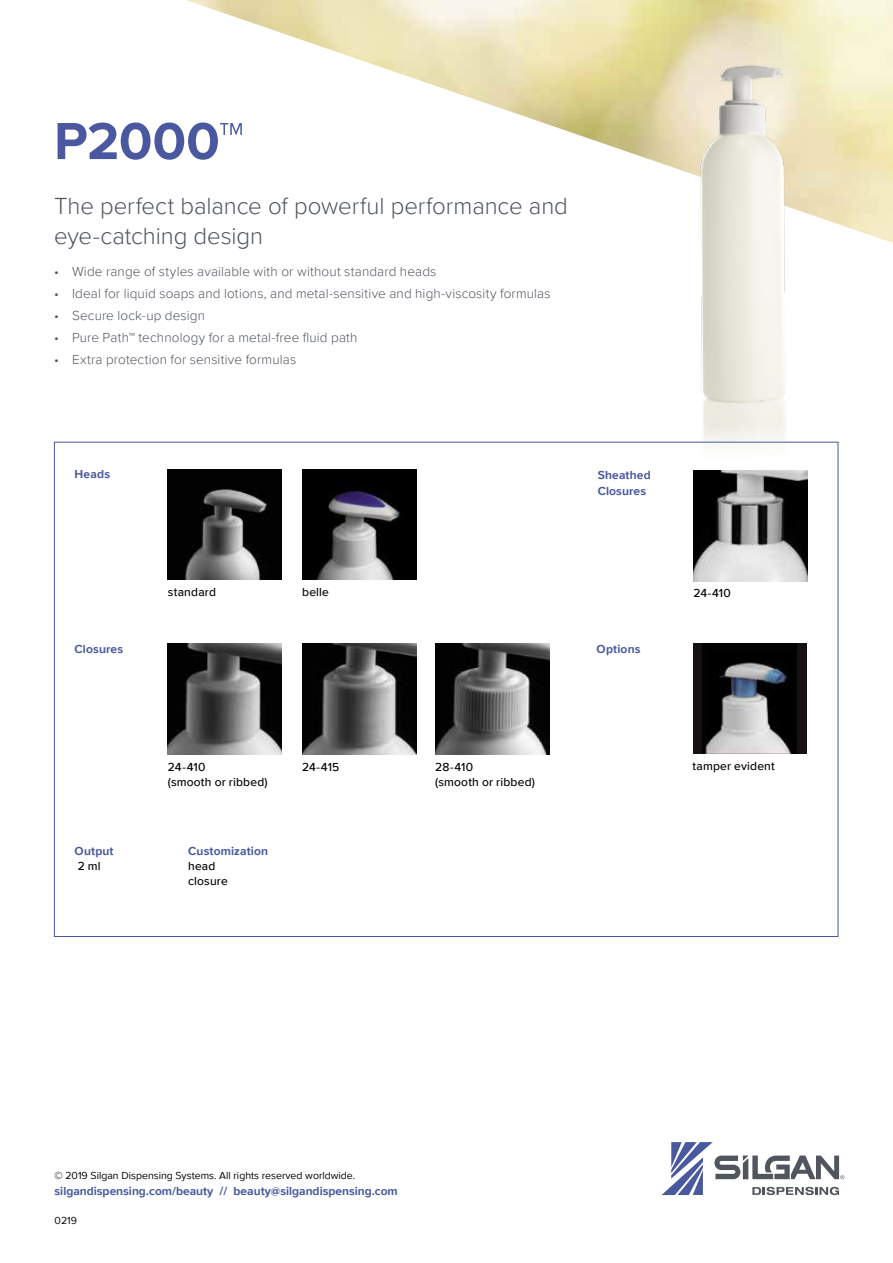
<style>
.page{position:relative;width:893px;height:1263px;background:#fff}
.page>*{position:absolute;margin:0;border:0;box-sizing:border-box;transform-origin:0 0}
.t1{font:700 54px "Proxima Nova";letter-spacing:-.005em;color:#49589f}
.t2{font:300 24px/30px "Proxima Nova";letter-spacing:-.005em;color:#50555e}
.t3{font:300 13.5px "Proxima Nova";letter-spacing:.01em;color:#50555e}
.t4{font:700 12px/15px "Proxima Nova";letter-spacing:.005em;color:#49589f}
.t5{font:500 12px/15px "Proxima Nova";letter-spacing:.015em;color:#000}
.t6{font:10.5px "Proxima Nova";color:#000}
.s1{font-weight:500;color:#000}
</style>
<div class="page">
<img style="left:186px;top:0;width:707px;height:243px">
<img style="left:682px;top:54px;width:114px;height:431px">
<svg style="left:661px;top:1142px;width:183px;height:53px"></svg>
<img style="left:168px;top:469px;width:114px;height:111px">
<img style="left:168px;top:644px;width:114px;height:111px">
<div style="left:693px;top:643px;width:113px;height:111px;background:#151110"></div>
<img style="left:702px;top:643px;width:95px;height:111px">
<img style="left:302px;top:469px;width:114px;height:111px">
<img style="left:302px;top:644px;width:114px;height:111px">
<img style="left:435px;top:644px;width:114px;height:111px">
<img style="left:694px;top:470px;width:113px;height:111px">
<p class="t1" style="left:54px;top:101px;width:191px">P2000™</p>
<p class="t2" style="left:54px;top:190px;width:515px">The perfect balance of powerful performance and eye-catching design</p>
<p class="t3" style="left:54px;top:261px;width:384px">• Wide range of styles available with or without standard heads</p>
<p class="t3" style="left:54px;top:283px;width:498px">• Ideal for liquid soaps and lotions, and metal-sensitive and high-viscosity formulas</p>
<p class="t3" style="left:54px;top:305px;width:153px">• Secure lock-up design</p>
<p class="t3" style="left:54px;top:327px;width:305px">• Pure Path™ technology for a metal-free fluid path</p>
<p class="t3" style="left:54px;top:349px;width:244px">• Extra protection for sensitive formulas</p>
<p class="t4" style="left:75px;top:467px;width:37px">Heads</p>
<p class="t4" style="left:598px;top:468px;width:55px">Sheathed<br>Closures</p>
<p class="t5" style="left:168px;top:584px;width:50px">standard</p>
<p class="t5" style="left:302px;top:584px;width:28px">belle</p>
<p class="t5" style="left:693px;top:585px;width:39px">24-410</p>
<p class="t4" style="left:75px;top:642px;width:50px">Closures</p>
<p class="t4" style="left:597px;top:641px;width:45px">Options</p>
<p class="t4" style="left:75px;top:843px;width:41px">Output<br><span class="s1">2 ml</span></p>
<p class="t5" style="left:168px;top:759px;width:101px">24-410<br>(smooth or ribbed)</p>
<p class="t5" style="left:693px;top:758px;width:84px">tamper evident</p>
<p class="t5" style="left:302px;top:759px;width:39px">24-415</p>
<p class="t5" style="left:435px;top:759px;width:101px">28-410<br>(smooth or ribbed)</p>
<p class="t4" style="left:188px;top:843px;width:81px">Customization <span class="s1">head<br>closure</span></p>
<p class="t6" style="left:55px;top:1168px;width:302px">© 2019 Silgan Dispensing Systems. All rights reserved worldwide.</p>
<p class="t4" style="left:55px;top:1184px;width:345px">silgandispensing.com/beauty // beauty@silgandispensing.com</p>
<p class="t6" style="left:55px;top:1213px;width:24px">0219</p>
</div>
